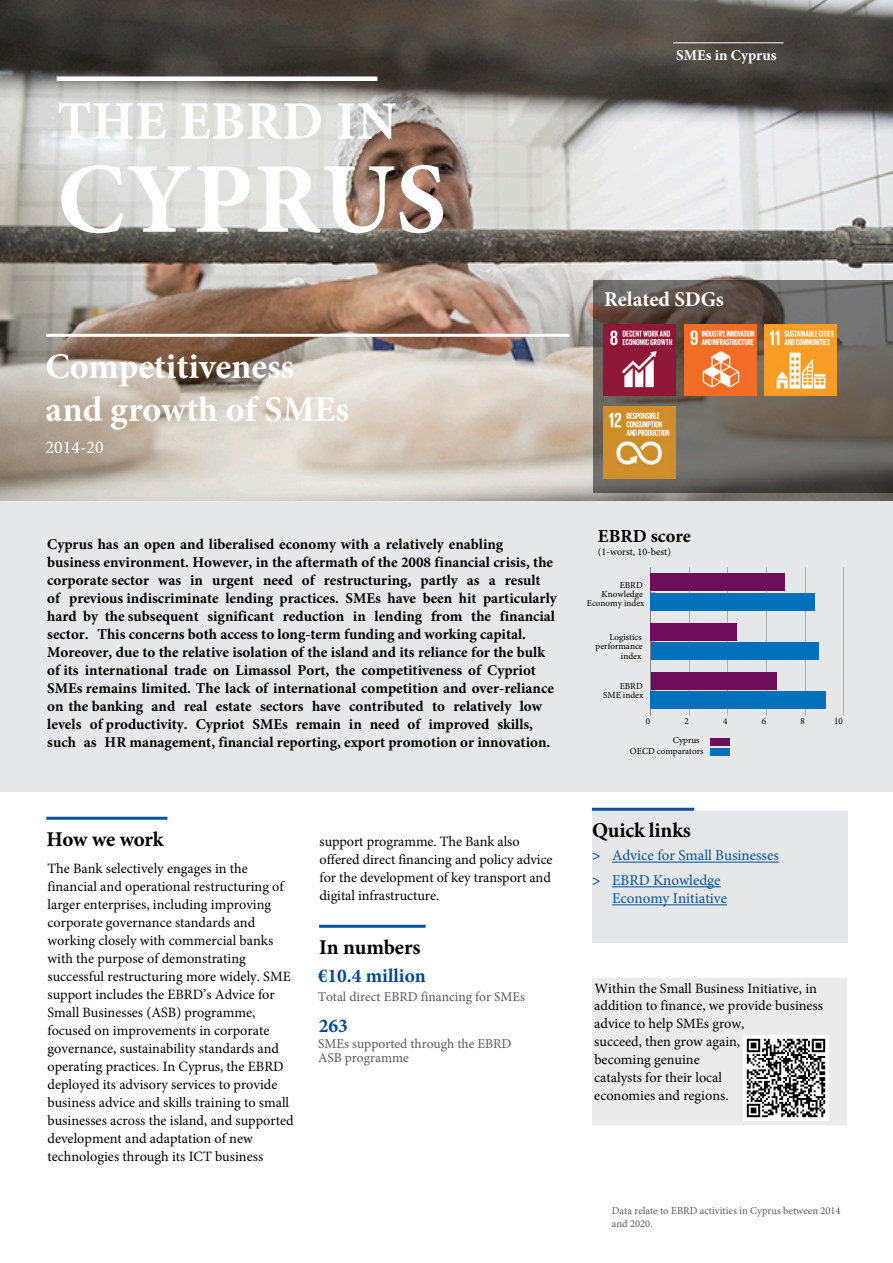
<style>
.page{position:relative;width:893px;height:1263px;background:#fff}
.page>*{position:absolute;margin:0;border:0;box-sizing:border-box;transform-origin:0 0}
.t1{font:700 100.5px "Minion Pro";letter-spacing:.01em;color:#fff}
.t2{font:700 54px "Minion Pro";letter-spacing:.01em;color:#fff}
.t3{font:700 36px/43.2px "Minion Pro";letter-spacing:-.005em;color:#fff}
.t4{font:700 21px "Minion Pro";letter-spacing:-.01em;color:#000}
.t5{font:700 21px "Minion Pro";letter-spacing:-.005em;color:#fff}
.t6{font:700 19.5px "Minion Pro";color:#00498d}
.t7{font:700 18.45px "Minion Pro";color:#000}
.t8{font:18px "Minion Pro";color:#fff}
.t9{font:700 15px/18px "Minion Pro";color:#000}
.t10{font:15px/24.8px "Minion Pro";color:#00539b}
.t11{font:700 15px "Minion Pro";color:#fff}
.t12{font:14.25px/18px "Minion Pro";color:#000}
.t13{font:13.5px/14.1px "Minion Pro";color:#58595b}
.t14{font:10.5px/12.6px "Minion Pro";color:#58595b}
.t15{font:10.2px "Minion Pro";color:#000}
.t16{font:9.15px/9.3px "Minion Pro";color:#000;text-align:right}
.s1{font-weight:700}
</style>
<div class="page">
<img style="left:1px;top:0;width:892px;height:501px">
<div style="left:592px;top:811px;width:255px;height:132px;background:#e6e7e8"></div>
<div style="left:0;top:502px;width:893px;height:290px;background:#e6e7e8"></div>
<div style="left:592px;top:978px;width:255px;height:147px;background:#ebebec"></div>
<hr style="left:46px;top:334px;width:523px;height:3px;background:#fff">
<div style="left:651px;top:593px;width:164px;height:18px;background:#0070ba"></div>
<div style="left:651px;top:642px;width:167px;height:18px;background:#0070ba"></div>
<div style="left:651px;top:691px;width:175px;height:18px;background:#0070ba"></div>
<div style="left:651px;top:574px;width:134px;height:17px;background:#6c0e5a"></div>
<div style="left:651px;top:623px;width:86px;height:17px;background:#6c0e5a"></div>
<div style="left:651px;top:672px;width:125px;height:17px;background:#6c0e5a"></div>
<div style="left:710px;top:738px;width:20px;height:7px;background:#6c0e5a"></div>
<div style="left:710px;top:749px;width:20px;height:7px;background:#0070ba"></div>
<hr style="left:46px;top:817px;width:121px;height:3px;background:#00539b">
<hr style="left:319px;top:925px;width:107px;height:3px;background:#00539b">
<hr style="left:592px;top:808px;width:102px;height:3px;background:#00539b">
<hr style="left:612px;top:904px;width:115px;height:1px;background:#00539b">
<hr style="left:612px;top:886px;width:109px;height:1px;background:#00539b">
<hr style="left:612px;top:862px;width:167px;height:1px;background:#00539b">
<svg style="left:593px;top:280px;width:300px;height:213px;background:#665e58"></svg>
<img style="left:684px;top:324px;width:72px;height:72px">
<img style="left:604px;top:324px;width:72px;height:72px">
<img style="left:604px;top:406px;width:72px;height:72px">
<img style="left:765px;top:324px;width:71px;height:72px">
<hr style="left:673px;top:42px;width:111px;height:1px;background:#fff">
<div style="left:57px;top:76px;width:320px;height:5px;background:#fff"></div>
<img style="left:744px;top:1035px;width:85px;height:85px">
<h2 class="t2" style="left:57px;top:83px;width:341px">THE EBRD IN</h2>
<h1 class="t1" style="left:57px;top:129px;width:391px">CYPRUS</h1>
<h3 class="t3" style="left:46px;top:344px;width:305px">Competitiveness and growth of SMEs</h3>
<p class="t8" style="left:46px;top:436px;width:60px">2014-20</p>
<p class="t11" style="left:676px;top:44px;width:102px">SMEs in Cyprus</p>
<h3 class="t5" style="left:604px;top:284px;width:121px">Related SDGs</h3>
<p class="t9" style="left:47px;top:535px;width:511px">Cyprus has an open and liberalised economy with a relatively enabling business environment. However, in the aftermath of the 2008 financial crisis, the corporate sector was in urgent need of restructuring, partly as a result of previous indiscriminate lending practices. SMEs have been hit particularly hard by the subsequent significant reduction in lending from the financial sector. This concerns both access to long-term funding and working capital.<br>Moreover, due to the relative isolation of the island and its reliance for the bulk of its international trade on Limassol Port, the competitiveness of Cypriot SMEs remains limited. The lack of international competition and over-reliance on the banking and real estate sectors have contributed to relatively low levels of productivity. Cypriot SMEs remain in need of improved skills, such as HR management, financial reporting, export promotion or innovation.</p>
<h3 class="t4" style="left:46px;top:825px;width:119px">How we work</h3>
<p class="t12" style="left:47px;top:860px;width:248px">The Bank selectively engages in the financial and operational restructuring of larger enterprises, including improving corporate governance standards and working closely with commercial banks with the purpose of demonstrating successful restructuring more widely. SME support includes the EBRD’s Advice for Small Businesses (ASB) programme, focused on improvements in corporate governance, sustainability standards and operating practices. In Cyprus, the EBRD deployed its advisory services to provide business advice and skills training to small businesses across the island, and supported development and adaptation of new technologies through its ICT business</p>
<p class="t12" style="left:320px;top:833px;width:235px">support programme. The Bank also offered direct financing and policy advice for the development of key transport and digital infrastructure.</p>
<h3 class="t4" style="left:319px;top:933px;width:103px">In numbers</h3>
<h3 class="t6" style="left:318px;top:962px;width:110px">€10.4 million</h3>
<p class="t13" style="left:318px;top:990px;width:209px">Total direct EBRD financing for SMEs</p>
<h3 class="t6" style="left:319px;top:1012px;width:31px">263</h3>
<p class="t13" style="left:318px;top:1036px;width:195px">SMEs supported through the EBRD<br>ASB programme</p>
<p class="t7" style="left:598px;top:523px;width:94px">EBRD score</p>
<p class="t15" style="left:598px;top:545px;width:74px">(1-worst, 10-best)</p>
<p class="t16" style="left:587px;top:580px;width:59px">EBRD<br>Knowledge<br>Economy index</p>
<p class="t16" style="left:596px;top:632px;width:49px">Logistics performance index</p>
<p class="t16" style="left:603px;top:682px;width:42px">EBRD<br>SME index</p>
<p class="t16" style="left:646px;top:716px;width:6px">0</p>
<p class="t16" style="left:684px;top:716px;width:6px">2</p>
<p class="t16" style="left:723px;top:716px;width:6px">4</p>
<p class="t16" style="left:762px;top:716px;width:6px">6</p>
<p class="t16" style="left:800px;top:716px;width:6px">8</p>
<p class="t16" style="left:834px;top:716px;width:10px">10</p>
<p class="t16" style="left:673px;top:736px;width:28px">Cyprus</p>
<p class="t16" style="left:630px;top:746px;width:75px">OECD comparators</p>
<h3 class="t4" style="left:592px;top:816px;width:100px">Quick links</h3>
<p class="t10" style="left:592px;top:843px;width:188px"><span class="s1">&gt;</span> Advice for Small Businesses <span class="s1">&gt;</span> EBRD Knowledge</p>
<p class="t10" style="left:612px;top:885px;width:117px">Economy Initiative</p>
<p class="t12" style="left:594px;top:979px;width:230px">Within the Small Business Initiative, in addition to finance, we provide business advice to help SMEs grow,<br>succeed, then grow again,<br>becoming genuine<br>catalysts for their local<br>economies and regions.</p>
<p class="t14" style="left:612px;top:1205px;width:230px">Data relate to EBRD activities in Cyprus between 2014 and 2020.</p>
</div>
